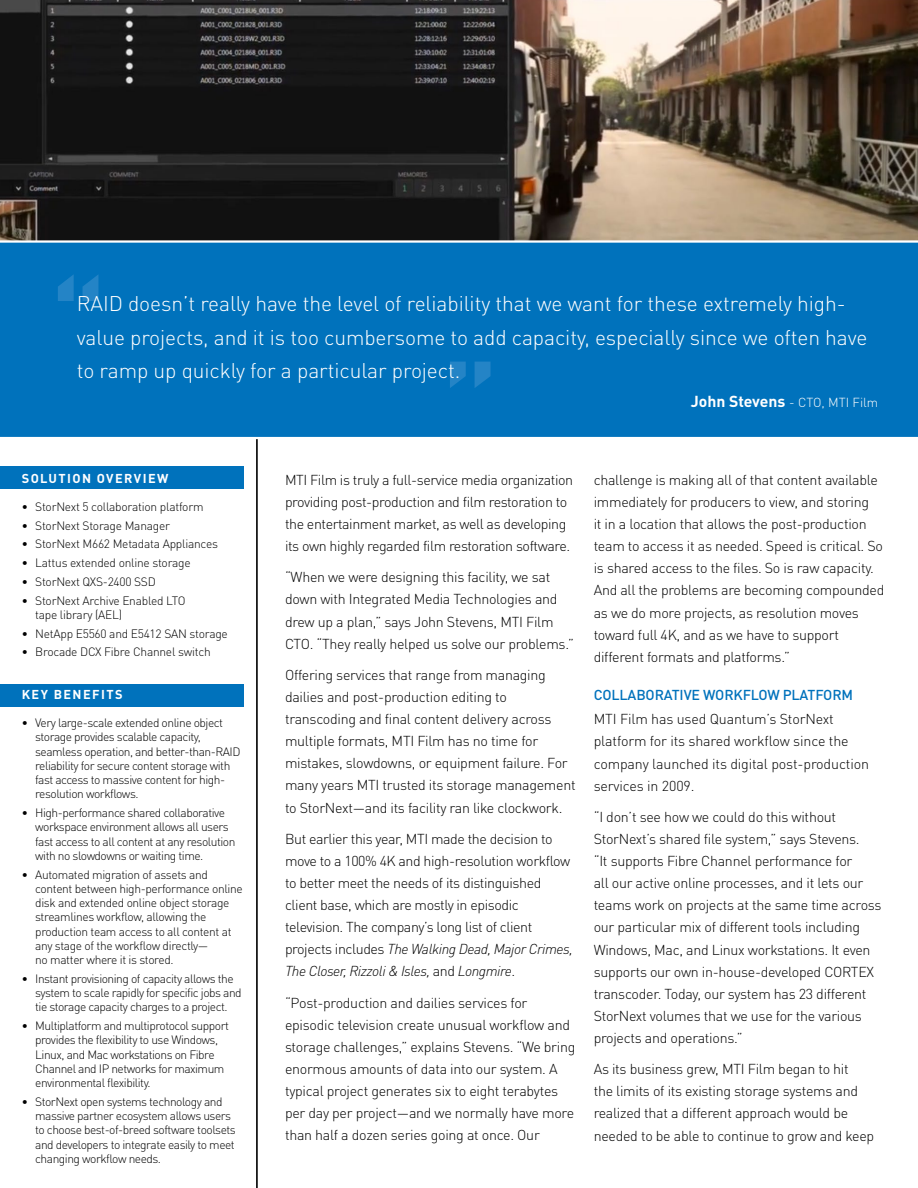
<style>
.page{position:relative;width:918px;height:1188px;background:#fff}
.page>*{position:absolute;margin:0;border:0;box-sizing:border-box;transform-origin:0 0}
.t1{font:700 117.45px "DIN Pro";color:#2484c6}
.t2{font:300 21px/33.5px "DIN Pro";letter-spacing:-.005em;color:#fff}
.t3{font:300 14.25px/22.2px "DIN Pro";letter-spacing:-.02em;color:#000}
.t4{font:500 14.25px "DIN Pro";letter-spacing:-.01em;color:#0072bc}
.t5{font:300 12.9px "DIN Pro";color:#fff}
.t6{font:700 12.75px "DIN Pro";letter-spacing:.11em;color:#fff}
.t7{font:300 12px/14.2px "DIN Pro";letter-spacing:-.04em;color:#000}
.t8{font:300 12px/14.2px "DIN Pro";letter-spacing:-.02em;color:#000}
.s1{font-weight:700;font-size:15.75px}
.s2{font-style:italic}
</style>
<div class="page">
<hr style="left:257px;top:434px;width:1px;height:754px;background:#000">
<hr style="left:256px;top:434px;width:1px;height:754px;background:#000">
<div style="left:0;top:684px;width:244px;height:23px;background:#0072bc"></div>
<div style="left:0;top:467px;width:244px;height:22px;background:#0072bc"></div>
<img style="left:0;top:0;width:918px;height:240px">
<div style="left:0;top:240px;width:918px;height:199px;background:#0072bc"></div>
<p class="t1" style="left:50px;top:230px;width:58px">“</p>
<p class="t2" style="left:77px;top:285px;width:792px">RAID doesn’t really have the level of reliability that we want for these extremely high&shy;value projects, and it is too cumbersome to add capacity, especially since we often have to ramp up quickly for a particular project.</p>
<p class="t5" style="left:691px;top:392px;width:189px"><span class="s1">John Stevens</span> - CTO, MTI Film</p>
<p class="t1" style="left:442px;top:305px;width:58px">”</p>
<p class="t6" style="left:22px;top:468px;width:148px">SOLUTION OVERVIEW</p>
<p class="t8" style="left:22px;top:498px;width:183px">∙ StorNext 5 collaboration platform</p>
<p class="t8" style="left:22px;top:517px;width:150px">∙ StorNext Storage Manager</p>
<p class="t8" style="left:22px;top:536px;width:198px">∙ StorNext M662 Metadata Appliances</p>
<p class="t8" style="left:22px;top:555px;width:171px">∙ Lattus extended online storage</p>
<p class="t8" style="left:22px;top:573px;width:136px">∙ StorNext QXS-2400 SSD</p>
<p class="t8" style="left:35px;top:592px;width:152px;text-indent:-13px">∙ StorNext Archive Enabled LTO tape library (AEL)</p>
<p class="t8" style="left:22px;top:625px;width:208px">∙ NetApp E5560 and E5412 SAN storage</p>
<p class="t8" style="left:22px;top:644px;width:191px">∙ Brocade DCX Fibre Channel switch</p>
<p class="t6" style="left:22px;top:684px;width:102px">KEY BENEFITS</p>
<p class="t7" style="left:35px;top:715px;width:207px;text-indent:-13px">∙ Very large-scale extended online object storage provides scalable capacity, seamless operation, and better-than-RAID reliability for secure content storage with fast access to massive content for high&shy;resolution workflows.</p>
<p class="t7" style="left:35px;top:805px;width:202px;text-indent:-13px">∙ High-performance shared collaborative workspace environment allows all users fast access to all content at any resolution with no slowdowns or waiting time.</p>
<p class="t7" style="left:35px;top:866px;width:209px;text-indent:-13px">∙ Automated migration of assets and content between high-performance online disk and extended online object storage streamlines workflow, allowing the production team access to all content at any stage of the workflow directly—<br>no matter where it is stored.</p>
<p class="t7" style="left:35px;top:970px;width:208px;text-indent:-13px">∙ Instant provisioning of capacity allows the system to scale rapidly for specific jobs and tie storage capacity charges to a project.</p>
<p class="t7" style="left:35px;top:1018px;width:195px;text-indent:-13px">∙ Multiplatform and multiprotocol support provides the flexibility to use Windows, Linux, and Mac workstations on Fibre Channel and IP networks for maximum environmental flexibility.</p>
<p class="t7" style="left:35px;top:1093px;width:202px;text-indent:-13px">∙ StorNext open systems technology and massive partner ecosystem allows users to choose best-of-breed software toolsets and developers to integrate easily to meet changing workflow needs.</p>
<p class="t3" style="left:285px;top:467px;width:290px">MTI Film is truly a full-service media organization providing post-production and film restoration to the entertainment market, as well as developing its own highly regarded film restoration software.</p>
<p class="t3" style="left:285px;top:565px;width:291px">“When we were designing this facility, we sat down with Integrated Media Technologies and drew up a plan,” says John Stevens, MTI Film CTO. “They really helped us solve our problems.”</p>
<p class="t3" style="left:285px;top:662px;width:292px">Offering services that range from managing dailies and post-production editing to transcoding and final content delivery across multiple formats, MTI Film has no time for mistakes, slowdowns, or equipment failure. For many years MTI trusted its storage management to StorNext—and its facility ran like clockwork.</p>
<p class="t3" style="left:285px;top:826px;width:290px">But earlier this year, MTI made the decision to move to a 100% 4K and high-resolution workflow to better meet the needs of its distinguished client base, which are mostly in episodic television. The company’s long list of client projects includes <span class="s2">The Walking Dead, Major Crimes, The Closer, Rizzoli &amp; Isles,</span> and <span class="s2">Longmire</span>.</p>
<p class="t3" style="left:285px;top:990px;width:292px">“Post-production and dailies services for episodic television create unusual workflow and storage challenges,” explains Stevens. “We bring enormous amounts of data into our system. A typical project generates six to eight terabytes per day per project—and we normally have more than half a dozen series going at once. Our</p>
<p class="t3" style="left:594px;top:467px;width:292px">challenge is making all of that content available immediately for producers to view, and storing<br>it in a location that allows the post-production team to access it as needed. Speed is critical. So is shared access to the files. So is raw capacity.<br>And all the problems are becoming compounded as we do more projects, as resolution moves toward full 4K, and as we have to support different formats and platforms.”</p>
<p class="t4" style="left:594px;top:683px;width:261px">COLLABORATIVE WORKFLOW PLATFORM</p>
<p class="t3" style="left:594px;top:707px;width:277px">MTI Film has used Quantum’s StorNext platform for its shared workflow since the company launched its digital post-production services in 2009.</p>
<p class="t3" style="left:594px;top:804px;width:289px">“I don’t see how we could do this without StorNext’s shared file system,” says Stevens.<br>“It supports Fibre Channel performance for<br>all our active online processes, and it lets our teams work on projects at the same time across our particular mix of different tools including Windows, Mac, and Linux workstations. It even supports our own in-house-developed CORTEX transcoder. Today, our system has 23 different StorNext volumes that we use for the various projects and operations.”</p>
<p class="t3" style="left:594px;top:1057px;width:282px">As its business grew, MTI Film began to hit<br>the limits of its existing storage systems and realized that a different approach would be needed to be able to continue to grow and keep</p>
</div>
